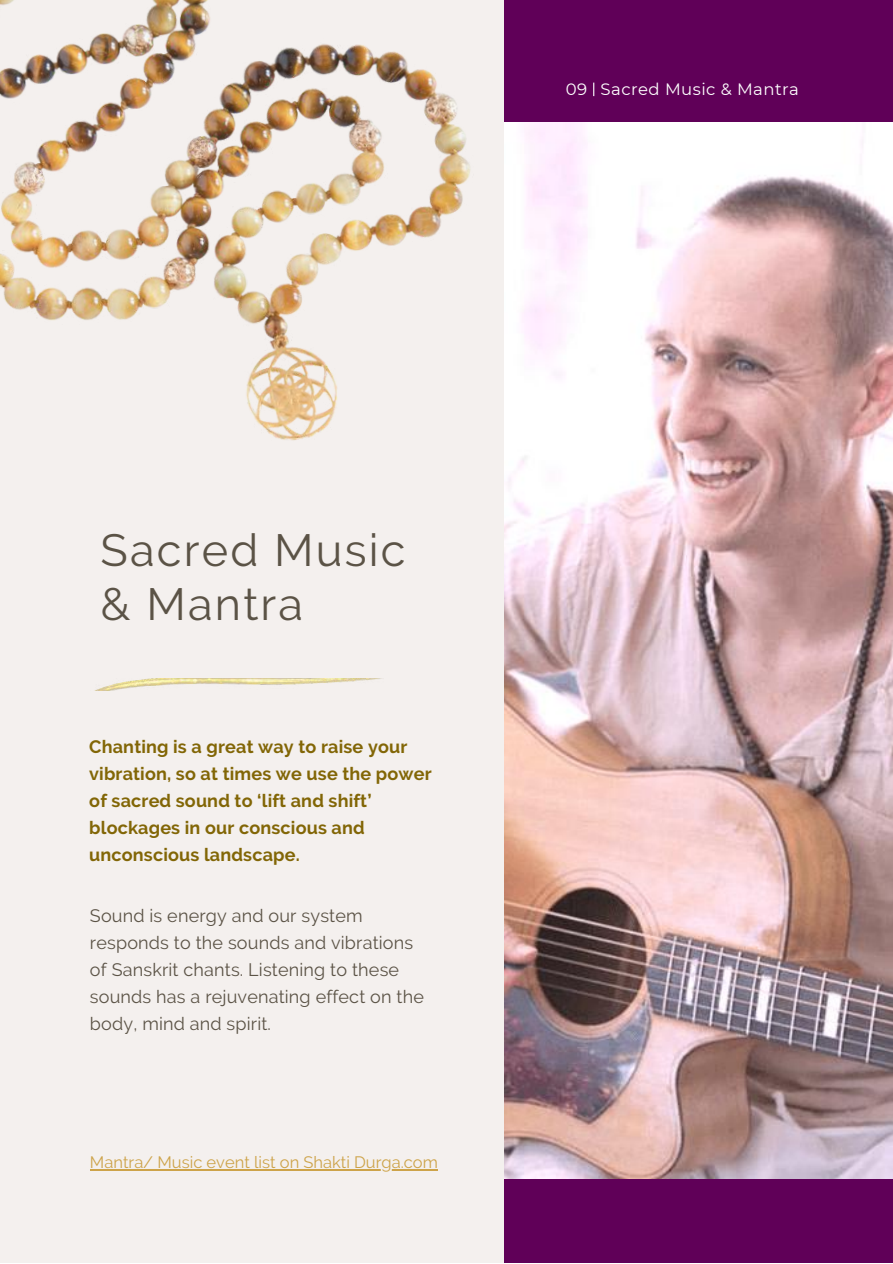
<style>
.page{position:relative;width:893px;height:1264px;background:#fff}
.page>*{position:absolute;margin:0;border:0;box-sizing:border-box;transform-origin:0 0}
.t1{font:45px/54px "Raleway";letter-spacing:.05em;color:#5b5346}
.t2{font:18px/27px "Raleway";letter-spacing:.01em;color:#5b5346}
.t3{font:700 18px/27px "Raleway";letter-spacing:.01em;color:#826606}
.t4{font:16.5px "Raleway";color:#cda349}
.t5{font:16.5px "Montserrat";letter-spacing:.03em;color:#fff}
</style>
<div class="page">
<div style="left:0;top:0;width:892px;height:1262px;background:#f4f0ee"></div>
<div style="left:504px;top:0;width:388px;height:1262px;background:#600058"></div>
<img style="left:504px;top:122px;width:388px;height:1056px">
<img style="left:0;top:0;width:471px;height:441px">
<svg style="left:593px;top:83px;width:1px;height:13px"></svg>
<img style="left:94px;top:678px;width:288px;height:13px">
<hr style="left:90px;top:1169px;width:348px;height:1px;background:#cda349">
<p class="t5" style="left:565px;top:79px;width:235px">09 Sacred Music &amp; Mantra</p>
<h1 class="t1" style="left:101px;top:523px;width:306px">Sacred Music &amp; Mantra</h1>
<p class="t3" style="left:89px;top:733px;width:344px">Chanting is a great way to raise your vibration, so at times we use the power of sacred sound to ‘lift and shift’ blockages in our conscious and unconscious landscape.</p>
<p class="t2" style="left:90px;top:902px;width:335px">Sound is energy and our system responds to the sounds and vibrations of Sanskrit chants. Listening to these sounds has a rejuvenating effect on the body, mind and spirit.</p>
<p class="t4" style="left:90px;top:1152px;width:349px">Mantra/ Music event list on Shakti Durga.com</p>
</div>
